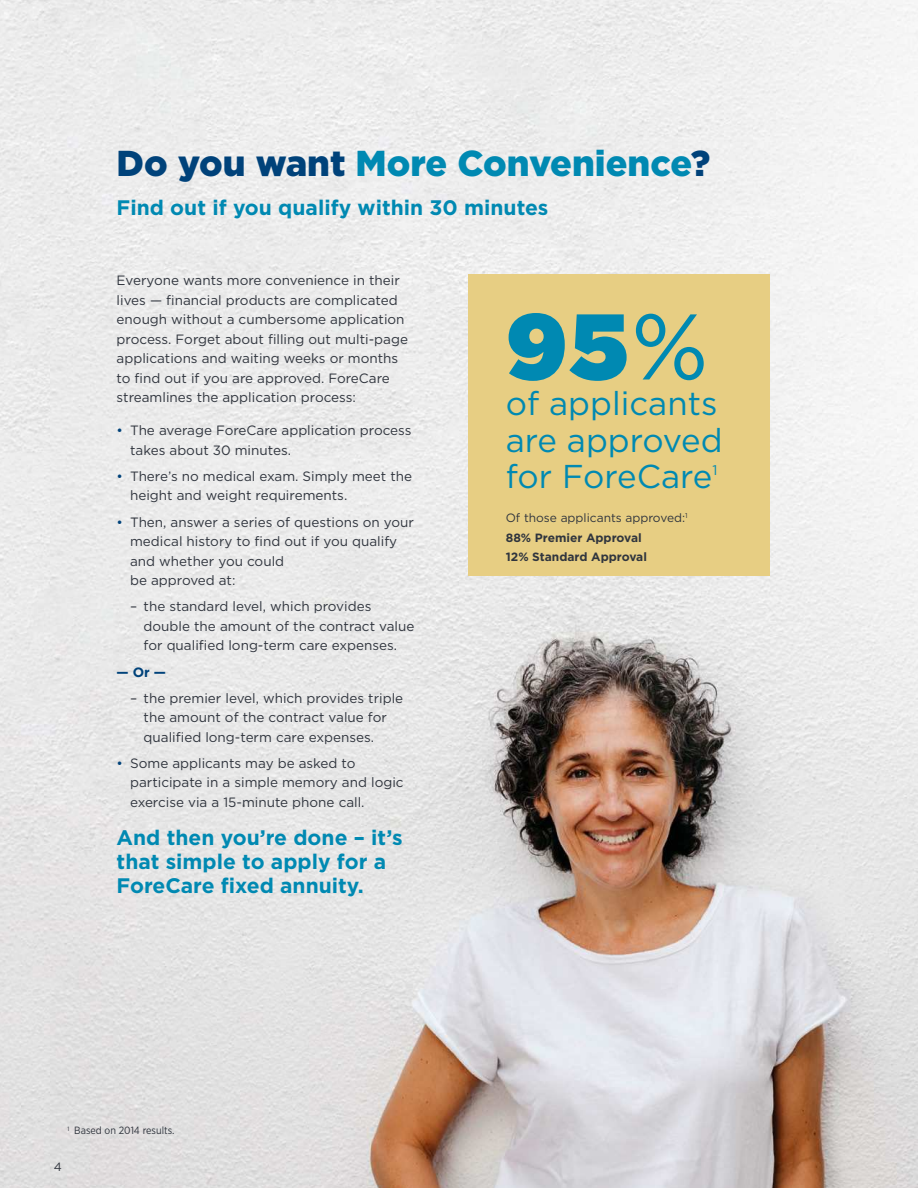
<style>
.page{position:relative;width:918px;height:1188px;background:#fff}
.page>*{position:absolute;margin:0;border:0;box-sizing:border-box;transform-origin:0 0}
.t1{font:900 93px "Gotham";color:#0089b2}
.t2{font:900 36px "Gotham";color:#0089b2}
.t3{font:33px/36px "Gotham";color:#0089b2}
.t4{font:700 21px/24px "Gotham";color:#0089b2}
.t5{font:13.95px "Gotham";color:#0089b2}
.t6{font:13.5px/19.5px "Gotham";color:#30353e}
.t7{font:700 13.5px "Gotham";color:#00427a}
.t8{font:700 12px/19.5px "Gotham";color:#30353e}
.t9{font:12px "Gotham";color:#30353e}
.t10{font:10.5px "Gotham Narrow";color:#30353e}
.s1{color:#00427a}
.s2{font-weight:400}
</style>
<div class="page">
<img style="left:0;top:0;width:918px;height:1188px">
<div style="left:468px;top:274px;width:302px;height:302px;background:#e7ce83"></div>
<h2 class="t2" style="left:117px;top:147px;width:595px"><span class="s1">Do you want</span> More Convenience<span class="s1">?</span></h2>
<h3 class="t4" style="left:117px;top:197px;width:433px">Find out if you qualify within 30 minutes</h3>
<p class="t6" style="left:117px;top:271px;width:293px">Everyone wants more convenience in their lives — financial products are complicated enough without a cumbersome application process. Forget about filling out multi-page applications and waiting weeks or months to find out if you are approved. ForeCare streamlines the application process:</p>
<p class="t6" style="left:130px;top:421px;width:283px;text-indent:-14px"><span class="s1">•</span> The average ForeCare application process takes about 30 minutes.</p>
<p class="t6" style="left:130px;top:467px;width:284px;text-indent:-14px"><span class="s1">•</span> There’s no medical exam. Simply meet the height and weight requirements.</p>
<p class="t6" style="left:130px;top:513px;width:285px;text-indent:-14px"><span class="s1">•</span> Then, answer a series of questions on your medical history to find out if you qualify and whether you could<br>be approved at:</p>
<p class="t6" style="left:144px;top:597px;width:272px;text-indent:-13px">– the standard level, which provides double the amount of the contract value for qualified long-term care expenses.</p>
<p class="t7" style="left:117px;top:666px;width:51px">— Or —</p>
<p class="t6" style="left:144px;top:689px;width:261px;text-indent:-13px">– the premier level, which provides triple the amount of the contract value for qualified long-term care expenses.</p>
<p class="t6" style="left:130px;top:754px;width:275px;text-indent:-14px"><span class="s1">•</span> Some applicants may be asked to participate in a simple memory and logic exercise via a 15-minute phone call.</p>
<h3 class="t4" style="left:117px;top:826px;width:288px">And then you’re done – it’s that simple to apply for a<br>ForeCare fixed annuity.</h3>
<p class="t10" style="left:67px;top:1126px;width:109px"><sup>1</sup> Based on 2014 results.</p>
<p class="t9" style="left:54px;top:1161px;width:10px">4</p>
<h1 class="t1" style="left:506px;top:305px;width:204px">95<span class="s2">%</span></h1>
<h3 class="t3" style="left:506px;top:388px;width:218px">of applicants are approved for ForeCare</h3>
<p class="t5" style="left:712px;top:464px;width:7px">1</p>
<p class="t8" style="left:506px;top:509px;width:183px"><span class="s2">Of those applicants approved:</span><sup>1<br></sup>88% Premier Approval<br>12% Standard Approval</p>
</div>
